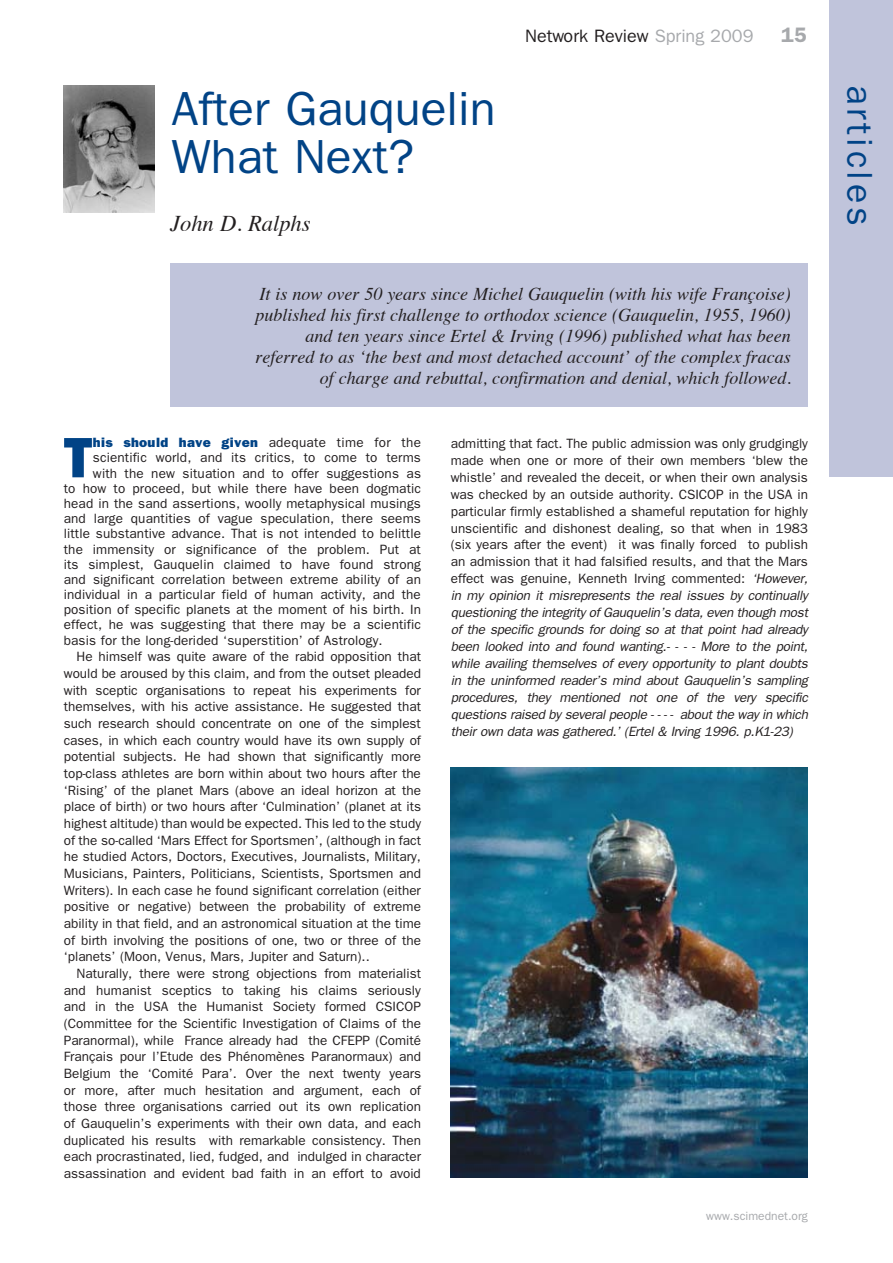
<style>
.page{position:relative;width:893px;height:1263px;background:#fff}
.page>*{position:absolute;margin:0;border:0;box-sizing:border-box;transform-origin:0 0}
.t1{font:800 57.3px "Franklin Gothic";color:#014386}
.t2{font:48px/48px "Franklin Gothic";color:#014386}
.t3{font:36px "Franklin Gothic";letter-spacing:.1em;color:#014386}
.t4{font:italic 22.5px "Times";color:#231f20}
.t5{font:600 21px "Franklin Gothic";color:#a7a9ac}
.t6{font:italic 18px/21px "Times";color:#231f20;text-align:right}
.t7{font:18px "Franklin Gothic";color:#231f20}
.t8{font:13.5px/16.6px "Franklin Gothic";letter-spacing:.01em;color:#231f20;text-align:justify}
.t9{font:italic 13.5px/17px "Franklin Gothic";letter-spacing:-.02em;color:#231f20;text-align:justify}
.t10{font:800 13.5px "Franklin Gothic";letter-spacing:.02em;color:#014386}
.t11{font:12px "Franklin Gothic";color:#a7a9ac}
.s1{color:#a7a9ac}
.s2{font-weight:400;color:#231f20}
.s3{font-style:normal}
</style>
<div class="page">
<div style="left:829px;top:0;width:64px;height:476px;background:#c0c4db"></div>
<div style="left:170px;top:263px;width:638px;height:144px;background:#c0c4db"></div>
<img style="left:64px;top:85px;width:90px;height:128px">
<img style="left:451px;top:767px;width:357px;height:411px">
<h2 class="t2" style="left:172px;top:84px;width:325px">After Gauquelin<br>What Next?</h2>
<h3 class="t4" style="left:170px;top:204px;width:142px">John D. Ralphs</h3>
<h3 class="t7" style="left:525px;top:26px;width:230px">Network Review <span class="s1">Spring 2009</span></h3>
<h3 class="t5" style="left:781px;top:23px;width:27px">15</h3>
<p class="t6" style="left:255px;top:282px;width:537px">It is now over 50 years since Michel Gauquelin (with his wife Françoise) published his first challenge to orthodox science (Gauquelin, 1955, 1960) and ten years since Ertel &amp; Irving (1996) published what has been referred to as ‘the best and most detached account’ of the complex fracas of charge and rebuttal, confirmation and denial, which followed.</p>
<h1 class="t1" style="left:64px;top:424px;width:30px">T</h1>
<p class="t10" style="left:93px;top:435px;width:329px">his should have given <span class="s2">adequate time for the</span></p>
<p class="t8" style="left:93px;top:449px;width:329px">scientific world, and its critics, to come to terms</p>
<p class="t8" style="left:93px;top:464px;width:330px">with the new situation and to offer suggestions as</p>
<p class="t8" style="left:64px;top:480px;width:359px">to how to proceed, but while there have been dogmatic</p>
<p class="t8" style="left:64px;top:495px;width:359px">head in the sand assertions, woolly metaphysical musings</p>
<p class="t8" style="left:64px;top:510px;width:359px">and large quantities of vague speculation, there seems</p>
<p class="t8" style="left:64px;top:525px;width:359px">little substantive advance. That is not intended to belittle</p>
<p class="t8" style="left:64px;top:540px;width:359px">the immensity or significance of the problem. Put at</p>
<p class="t8" style="left:64px;top:555px;width:359px">its simplest, Gauquelin claimed to have found strong</p>
<p class="t8" style="left:64px;top:571px;width:359px">and significant correlation between extreme ability of an</p>
<p class="t8" style="left:64px;top:586px;width:359px">individual in a particular field of human activity, and the</p>
<p class="t8" style="left:64px;top:601px;width:359px">position of specific planets at the moment of his birth. In</p>
<p class="t8" style="left:64px;top:616px;width:359px">effect, he was suggesting that there may be a scientific</p>
<p class="t8" style="left:64px;top:631px;width:320px">basis for the long-derided ‘superstition’ of Astrology.</p>
<p class="t8" style="left:64px;top:648px;width:359px;text-indent:13px">He himself was quite aware of the rabid opposition that would be aroused by this claim, and from the outset pleaded with sceptic organisations to repeat his experiments for themselves, with his active assistance. He suggested that such research should concentrate on one of the simplest cases, in which each country would have its own supply of potential subjects. He had shown that significantly more top-class athletes are born within about two hours after the ‘Rising’ of the planet Mars (above an ideal horizon at the place of birth) or two hours after ‘Culmination’ (planet at its highest altitude) than would be expected. This led to the study of the so-called ‘Mars Effect for Sportsmen’, (although in fact he studied Actors, Doctors, Executives, Journalists, Military, Musicians, Painters, Politicians, Scientists, Sportsmen and Writers). In each case he found significant correlation (either positive or negative) between the probability of extreme ability in that field, and an astronomical situation at the time of birth involving the positions of one, two or three of the ‘planets’ (Moon, Venus, Mars, Jupiter and Saturn)..</p>
<p class="t8" style="left:64px;top:965px;width:359px;text-indent:13px">Naturally, there were strong objections from materialist and humanist sceptics to taking his claims seriously and in the USA the Humanist Society formed CSICOP (Committee for the Scientific Investigation of Claims of the Paranormal), while France already had the CFEPP (Comité Français pour l’Etude des Phénomènes Paranormaux) and Belgium the ‘Comité Para’. Over the next twenty years or more, after much hesitation and argument, each of those three organisations carried out its own replication of Gauquelin’s experiments with their own data, and each duplicated his results with remarkable consistency. Then each procrastinated, lied, fudged, and indulged in character assassination and evident bad faith in an effort to avoid</p>
<p class="t9" style="left:451px;top:434px;width:359px"><span class="s3">admitting that fact. The public admission was only grudgingly made when one or more of their own members ‘blew the whistle’ and revealed the deceit, or when their own analysis was checked by an outside authority. CSICOP in the USA in particular firmly established a shameful reputation for highly unscientific and dishonest dealing, so that when in 1983 (six years after the event) it was finally forced to publish an admission that it had falsified results, and that the Mars effect was genuine, Kenneth Irving commented:</span> ‘However, in my opinion it misrepresents the real issues by continually questioning the integrity of Gauquelin’s data, even though most of the specific grounds for doing so at that point had already been looked into and found wanting.- - - - More to the point, while availing themselves of every opportunity to plant doubts in the uninformed reader’s mind about Gauquelin’s sampling procedures, they mentioned not one of the very specific questions raised by several people - - - - about the way in which their own data was gathered.’ (Ertel &amp; Irving 1996. p.K1-23)</p>
<p class="t11" style="left:706px;top:1209px;width:103px">www.scimednet.org</p>
<h3 class="t3" style="left:880px;top:85px;width:142px;rotate:90deg">articles</h3>
</div>
